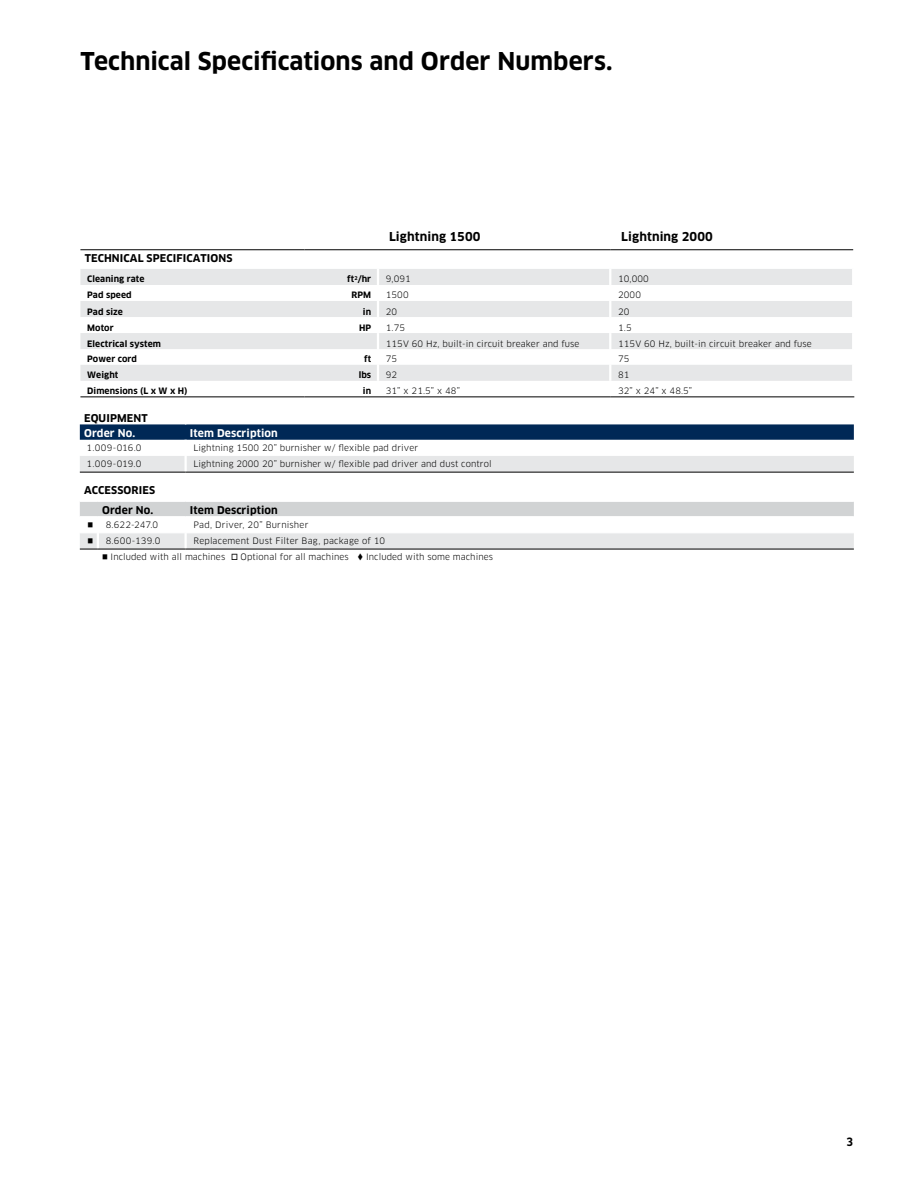
<style>
.page{position:relative;width:918px;height:1188px;background:#fff}
.page>*{position:absolute;margin:0;border:0;box-sizing:border-box;transform-origin:0 0}
.t1{font:700 24px "Clan Pro";letter-spacing:.005em;color:#000}
.Tabellenkopf{font:700 12px "Clan Pro";letter-spacing:.01em;color:#000}
.t2{font:700 11.25px "Clan Pro Narr";color:#000}
.Tabelle_linke_Spalte{font:700 10.5px "Clan Pro";letter-spacing:.01em;color:#000}
.Tabellenkopf-2{font:700 10.5px "Clan Pro";letter-spacing:.01em;color:#000}
.Tabelle_Inhalt{font:700 10.5px "Clan Pro";letter-spacing:.01em;color:#000}
.Tabelle_Inhalt-2{font:700 10.5px "Clan Pro";letter-spacing:.01em;color:#fff}
.Tabelle_linke_Spalte-2{font:700 10.5px "Clan Pro";letter-spacing:.01em;color:#fff}
.Table_Body_Copy{font:8.7px "Clan Pro";letter-spacing:.01em;color:#000}
.Table_Tech_Data_Cate{font:700 8.7px "Clan Pro";letter-spacing:.01em;color:#000}
.Tabelle_Inhalt-3{font:8.7px "Clan Pro";letter-spacing:.01em;color:#000}
.Tabelle_Inhalt-4{font:8.7px "Wingdings";color:#000;scale:.9 1}
</style>
<div class="page">
<svg style="left:80px;top:250px;width:773px;height:147px"></svg>
<svg style="left:80px;top:269px;width:772px;height:112px;fill:#e6e7e8"></svg>
<hr style="left:80px;top:249px;width:225px;height:1px;background:#000">
<hr style="left:305px;top:249px;width:73px;height:1px;background:#000">
<hr style="left:378px;top:249px;width:232px;height:1px;background:#000">
<hr style="left:610px;top:249px;width:243px;height:1px;background:#000">
<svg style="left:377px;top:269px;width:2px;height:128px"></svg>
<svg style="left:609px;top:269px;width:2px;height:128px"></svg>
<svg style="left:852px;top:269px;width:2px;height:128px"></svg>
<hr style="left:80px;top:397px;width:225px;height:1px;background:#000">
<hr style="left:305px;top:397px;width:73px;height:1px;background:#000">
<hr style="left:378px;top:397px;width:232px;height:1px;background:#000">
<hr style="left:610px;top:397px;width:244px;height:1px;background:#000">
<svg style="left:80px;top:502px;width:774px;height:48px"></svg>
<hr style="left:98px;top:533px;width:88px;height:1px;background:#fff">
<hr style="left:186px;top:533px;width:668px;height:1px;background:#fff">
<div style="left:80px;top:456px;width:774px;height:16px;background:#e6e7e8"></div>
<hr style="left:184px;top:456px;width:3px;height:16px;background:#fff">
<svg style="left:80px;top:424px;width:774px;height:16px;background:#0b315d"></svg>
<hr style="left:80px;top:472px;width:106px;height:1px;background:#000">
<hr style="left:186px;top:472px;width:668px;height:1px;background:#000">
<div style="left:36px;top:117px;width:36px;height:36px;border:2px solid #000;border-radius:50%"></div>
<div style="left:36px;top:576px;width:36px;height:36px;border:2px solid #000;border-radius:50%"></div>
<div style="left:36px;top:1035px;width:36px;height:36px;border:2px solid #000;border-radius:50%"></div>
<div style="left:40px;top:121px;width:28px;height:28px;border:2px solid #000;border-radius:50%"></div>
<div style="left:40px;top:580px;width:28px;height:29px;border:2px solid #000;border-radius:50%"></div>
<div style="left:40px;top:1039px;width:28px;height:29px;border:2px solid #000;border-radius:50%"></div>
<h1 class="t1" style="left:80px;top:47px;width:534px">Technical Specifications and Order Numbers.</h1>
<p class="Tabellenkopf" style="left:389px;top:230px;width:93px">Lightning 1500</p>
<p class="Tabellenkopf" style="left:621px;top:230px;width:93px">Lightning 2000</p>
<p class="Tabellenkopf-2" style="left:85px;top:252px;width:149px">TECHNICAL SPECIFICATIONS</p>
<p class="Table_Tech_Data_Cate" style="left:87px;top:274px;width:59px">Cleaning rate</p>
<p class="Table_Tech_Data_Cate" style="left:347px;top:274px;width:25px">ft<sup>2</sup>/hr</p>
<p class="Table_Body_Copy" style="left:386px;top:274px;width:26px">9,091</p>
<p class="Table_Body_Copy" style="left:618px;top:274px;width:32px">10,000</p>
<p class="Table_Tech_Data_Cate" style="left:87px;top:290px;width:46px">Pad speed</p>
<p class="Table_Tech_Data_Cate" style="left:352px;top:290px;width:21px">RPM</p>
<p class="Table_Body_Copy" style="left:386px;top:290px;width:24px">1500</p>
<p class="Table_Body_Copy" style="left:618px;top:290px;width:24px">2000</p>
<p class="Table_Tech_Data_Cate" style="left:87px;top:306px;width:37px">Pad size</p>
<p class="Table_Tech_Data_Cate" style="left:363px;top:306px;width:10px">in</p>
<p class="Table_Body_Copy" style="left:386px;top:306px;width:13px">20</p>
<p class="Table_Body_Copy" style="left:618px;top:306px;width:13px">20</p>
<p class="Table_Tech_Data_Cate" style="left:87px;top:322px;width:28px">Motor</p>
<p class="Table_Tech_Data_Cate" style="left:359px;top:322px;width:14px">HP</p>
<p class="Table_Body_Copy" style="left:386px;top:322px;width:21px">1.75</p>
<p class="Table_Body_Copy" style="left:618px;top:322px;width:15px">1.5</p>
<p class="Table_Tech_Data_Cate" style="left:87px;top:338px;width:75px">Electrical system</p>
<p class="Table_Body_Copy" style="left:386px;top:338px;width:195px">115V 60 Hz, built-in circuit breaker and fuse</p>
<p class="Table_Body_Copy" style="left:618px;top:338px;width:195px">115V 60 Hz, built-in circuit breaker and fuse</p>
<p class="Table_Tech_Data_Cate" style="left:87px;top:354px;width:51px">Power cord</p>
<p class="Table_Tech_Data_Cate" style="left:364px;top:354px;width:9px">ft</p>
<p class="Table_Body_Copy" style="left:386px;top:354px;width:13px">75</p>
<p class="Table_Body_Copy" style="left:618px;top:354px;width:13px">75</p>
<p class="Table_Tech_Data_Cate" style="left:87px;top:370px;width:33px">Weight</p>
<p class="Table_Tech_Data_Cate" style="left:359px;top:370px;width:14px">lbs</p>
<p class="Table_Body_Copy" style="left:386px;top:370px;width:13px">92</p>
<p class="Table_Body_Copy" style="left:618px;top:370px;width:13px">81</p>
<p class="Table_Tech_Data_Cate" style="left:87px;top:386px;width:102px">Dimensions (L x W x H)</p>
<p class="Table_Tech_Data_Cate" style="left:363px;top:386px;width:10px">in</p>
<p class="Table_Body_Copy" style="left:386px;top:386px;width:76px">31” x 21.5” x 48”</p>
<p class="Table_Body_Copy" style="left:618px;top:386px;width:76px">32” x 24” x 48.5”</p>
<p class="Tabelle_linke_Spalte" style="left:84px;top:412px;width:65px">EQUIPMENT</p>
<p class="Tabelle_linke_Spalte-2" style="left:84px;top:427px;width:53px">Order No.</p>
<p class="Tabelle_Inhalt-2" style="left:190px;top:427px;width:89px">Item Description</p>
<p class="Table_Body_Copy" style="left:87px;top:442px;width:57px">1.009-016.0</p>
<p class="Table_Body_Copy" style="left:194px;top:442px;width:226px">Lightning 1500 20” burnisher w/ flexible pad driver</p>
<p class="Table_Body_Copy" style="left:87px;top:459px;width:56px">1.009-019.0</p>
<p class="Table_Body_Copy" style="left:194px;top:459px;width:300px">Lightning 2000 20” burnisher w/ flexible pad driver and dust control</p>
<p class="Tabelle_linke_Spalte" style="left:84px;top:484px;width:73px">ACCESSORIES</p>
<p class="Tabelle_linke_Spalte" style="left:102px;top:504px;width:53px">Order No.</p>
<p class="Tabelle_Inhalt" style="left:190px;top:504px;width:89px">Item Description</p>
<p class="Tabelle_Inhalt-4" style="left:88px;top:520px;width:8px">■</p>
<p class="Table_Body_Copy" style="left:106px;top:519px;width:54px">8.622-247.0</p>
<p class="Table_Body_Copy" style="left:194px;top:519px;width:116px">Pad, Driver, 20” Burnisher</p>
<p class="Tabelle_Inhalt-4" style="left:88px;top:536px;width:8px">■</p>
<p class="Table_Body_Copy" style="left:106px;top:535px;width:56px">8.600-139.0</p>
<p class="Table_Body_Copy" style="left:194px;top:535px;width:193px">Replacement Dust Filter Bag, package of 10</p>
<p class="Tabelle_Inhalt-3" style="left:102px;top:551px;width:393px">■ Included with all machines □ Optional for all machines ▼ Included with some machines</p>
<p class="t2" style="left:847px;top:1135px;width:8px">3</p>
</div>
